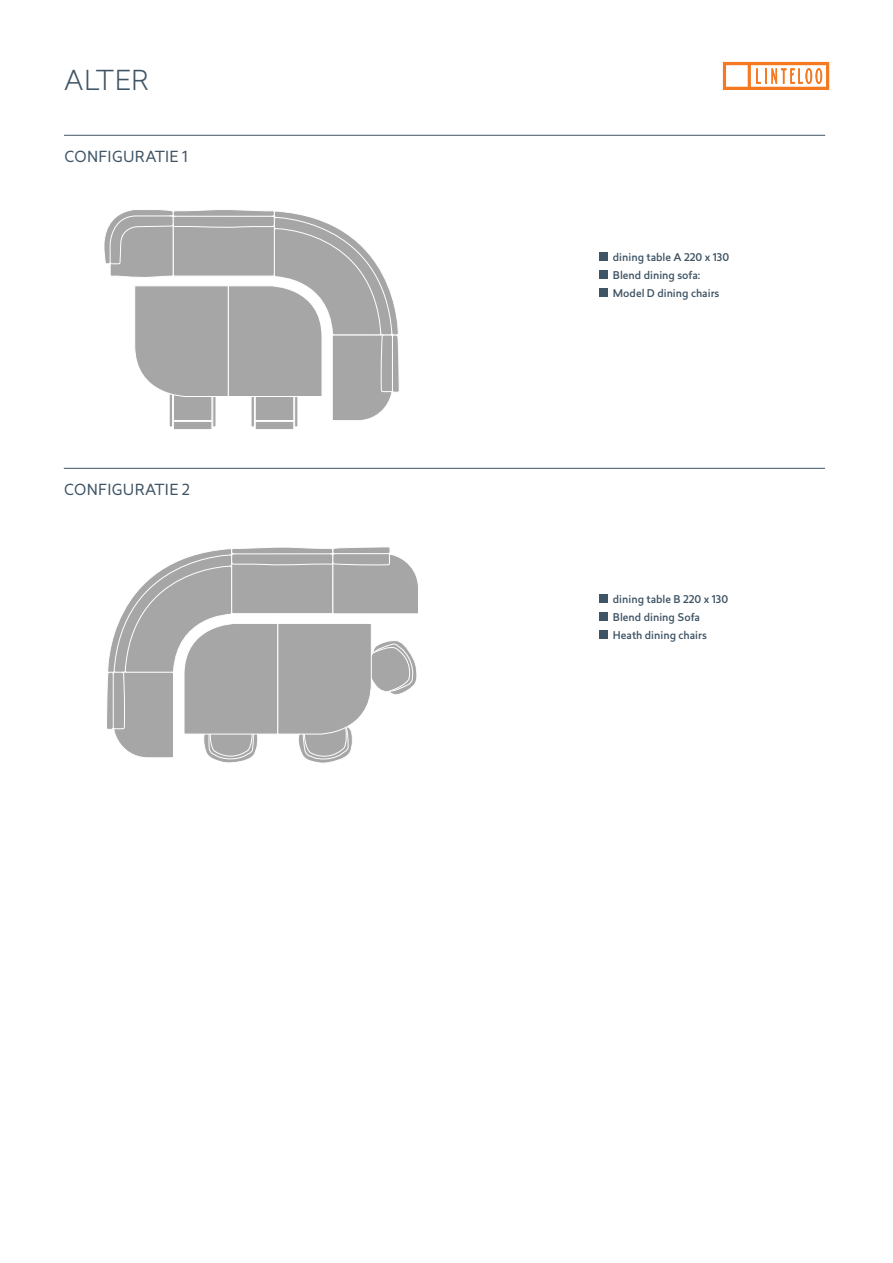
<style>
.page{position:relative;width:893px;height:1263px;background:#fff}
.page>*{position:absolute;margin:0;border:0;box-sizing:border-box;transform-origin:0 0}
.t1{font:300 27px "Revisal";letter-spacing:.02em;color:#3f5465}
.kop{font:15px "Revisal";letter-spacing:.02em;color:#3f5465}
.bijschrift_tekeninge{font:500 10.5px "Revisal";color:#3f5465}
</style>
<div class="page">
<svg style="left:723px;top:62px;width:106px;height:28px"></svg>
<hr style="left:64px;top:468px;width:761px;height:1px;background:#3f5465">
<div style="left:600px;top:252px;width:8px;height:9px;background:#3f5465"></div>
<div style="left:600px;top:270px;width:8px;height:9px;background:#3f5465"></div>
<div style="left:600px;top:288px;width:8px;height:9px;background:#3f5465"></div>
<div style="left:600px;top:594px;width:8px;height:9px;background:#3f5465"></div>
<div style="left:600px;top:612px;width:8px;height:9px;background:#3f5465"></div>
<div style="left:600px;top:630px;width:8px;height:9px;background:#3f5465"></div>
<div style="left:294px;top:394px;width:4px;height:33px;border:1px solid #fff"></div>
<div style="left:251px;top:394px;width:4px;height:33px;border:1px solid #fff"></div>
<div style="left:255px;top:421px;width:39px;height:9px;background:#a7a6a6"></div>
<div style="left:255px;top:421px;width:39px;height:9px;border:1px solid #fff"></div>
<div style="left:213px;top:394px;width:3px;height:33px;border:1px solid #fff"></div>
<div style="left:169px;top:394px;width:4px;height:33px;border:1px solid #fff"></div>
<div style="left:173px;top:421px;width:39px;height:9px;background:#a7a6a6"></div>
<div style="left:173px;top:421px;width:39px;height:9px;border:1px solid #fff"></div>
<svg style="left:104px;top:210px;width:295px;height:211px"></svg>
<svg style="left:107px;top:547px;width:311px;height:216px"></svg>
<hr style="left:64px;top:135px;width:761px;height:1px;background:#3f5465">
<h1 class="t1" style="left:64px;top:62px;width:87px">ALTER</h1>
<p class="kop" style="left:64px;top:146px;width:125px">CONFIGURATIE 1</p>
<p class="kop" style="left:64px;top:479px;width:127px">CONFIGURATIE 2</p>
<p class="bijschrift_tekeninge" style="left:613px;top:250px;width:118px">dining table A 220 x 130</p>
<p class="bijschrift_tekeninge" style="left:613px;top:268px;width:89px">Blend dining sofa:</p>
<p class="bijschrift_tekeninge" style="left:613px;top:286px;width:108px">Model D dining chairs</p>
<p class="bijschrift_tekeninge" style="left:613px;top:592px;width:117px">dining table B 220 x 130</p>
<p class="bijschrift_tekeninge" style="left:613px;top:610px;width:89px">Blend dining Sofa</p>
<p class="bijschrift_tekeninge" style="left:613px;top:628px;width:96px">Heath dining chairs</p>
</div>
